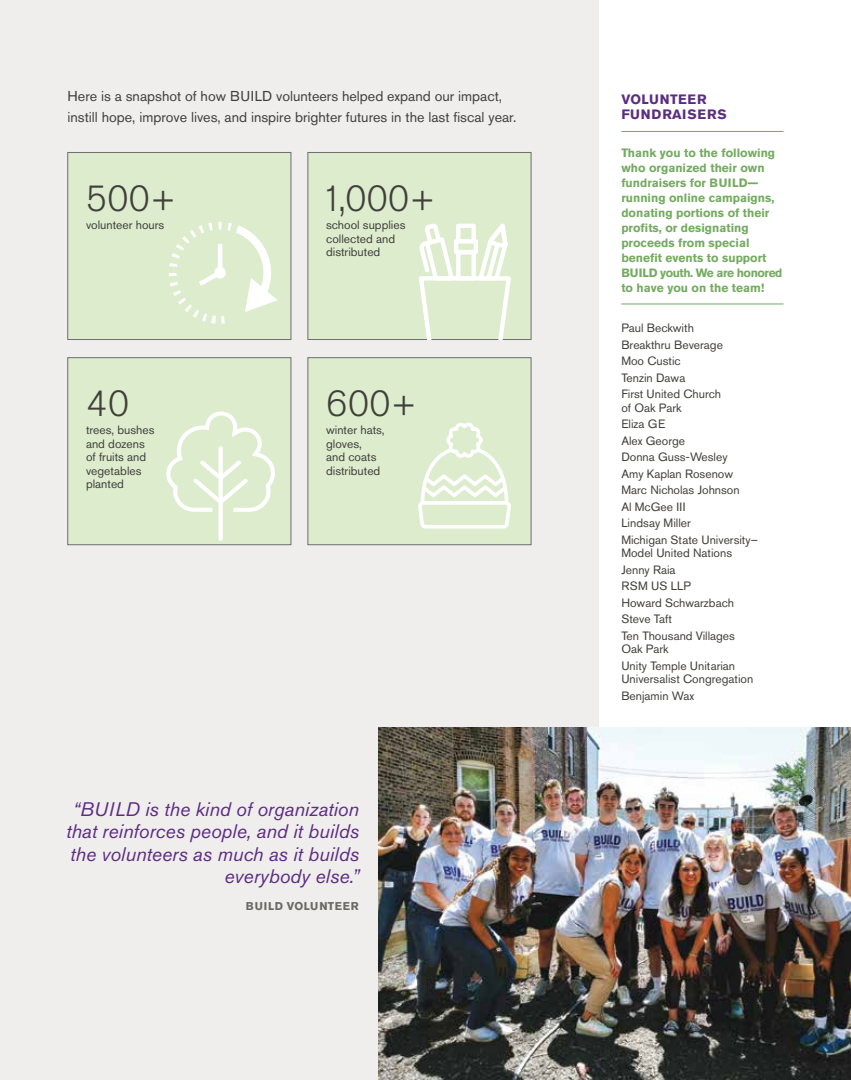
<style>
.page{position:relative;width:851px;height:1080px;background:#fff}
.page>*{position:absolute;margin:0;border:0;box-sizing:border-box;transform-origin:0 0}
.t1{font:300 36px "Akzidenz Grotesk Pro";letter-spacing:.01em;color:#403f3b}
.t2{font:italic 19.5px/22.5px "Akzidenz Grotesk Pro";color:#5b2d82;text-align:right}
.t3{font:14.25px/20.2px "Akzidenz Grotesk Pro";color:#403f3b}
.t4{font:700 13.5px/15px "Akzidenz Grotesk Pro";letter-spacing:.065em;color:#5b2d82}
.t5{font:12px/16.5px "Akzidenz Grotesk Pro";color:#403f3b}
.t6{font:700 12px/15px "Akzidenz Grotesk Pro";color:#74ab60}
.t7{font:700 11.25px "Akzidenz Grotesk Pro";letter-spacing:.055em;color:#696a64}
</style>
<div class="page">
<div style="left:0;top:0;width:598px;height:1080px;background:#f0eeed"></div>
<hr style="left:621px;top:131px;width:162px;height:1px;background:#74ab60">
<hr style="left:621px;top:304px;width:162px;height:1px;background:#74ab60">
<img style="left:378px;top:727px;width:472px;height:353px">
<div style="left:68px;top:152px;width:223px;height:188px;background:#dceccd"></div>
<div style="left:68px;top:152px;width:223px;height:188px;border:1px solid #6d6e71"></div>
<div style="left:308px;top:152px;width:223px;height:188px;background:#dceccd"></div>
<div style="left:307px;top:152px;width:224px;height:188px;border:1px solid #6d6e71"></div>
<div style="left:68px;top:358px;width:223px;height:187px;background:#dceccd"></div>
<div style="left:68px;top:357px;width:223px;height:188px;border:1px solid #6d6e71"></div>
<div style="left:308px;top:358px;width:223px;height:187px;background:#dceccd"></div>
<div style="left:307px;top:357px;width:224px;height:188px;border:1px solid #6d6e71"></div>
<svg style="left:169px;top:222px;width:108px;height:102px"></svg>
<svg style="left:416px;top:223px;width:97px;height:116px"></svg>
<svg style="left:166px;top:411px;width:109px;height:130px"></svg>
<svg style="left:418px;top:422px;width:92px;height:106px"></svg>
<p class="t3" style="left:68px;top:86px;width:450px">Here is a snapshot of how BUILD volunteers helped expand our impact, instill hope, improve lives, and inspire brighter futures in the last fiscal year.</p>
<h1 class="t1" style="left:86px;top:175px;width:92px">500+</h1>
<p class="t5" style="left:86px;top:217px;width:80px">volunteer hours</p>
<h1 class="t1" style="left:86px;top:380px;width:45px">40</h1>
<p class="t5" style="left:86px;top:423px;width:70px;line-height:13.5px">trees, bushes and dozens of fruits and vegetables planted</p>
<h1 class="t1" style="left:321px;top:175px;width:116px">1,000+</h1>
<p class="t5" style="left:326px;top:218px;width:81px;line-height:13.5px">school supplies collected and distributed</p>
<h1 class="t1" style="left:326px;top:380px;width:92px">600+</h1>
<p class="t5" style="left:326px;top:423px;width:60px;line-height:13.5px">winter hats, gloves,<br>and coats distributed</p>
<h2 class="t2" style="left:66px;top:797px;width:294px">“BUILD is the kind of organization that reinforces people, and it builds the volunteers as much as it builds everybody else.”</h2>
<p class="t7" style="left:246px;top:899px;width:115px">BUILD VOLUNTEER</p>
<p class="t4" style="left:621px;top:92px;width:107px">VOLUNTEER<br>FUNDRAISERS</p>
<p class="t6" style="left:621px;top:145px;width:163px">Thank you to the following who organized their own fundraisers for BUILD— running online campaigns, donating portions of their profits, or designating proceeds from special benefit events to support<br>BUILD youth. We are honored to have you on the team!</p>
<p class="t5" style="left:621px;top:320px;width:103px">Paul Beckwith<br>Breakthru Beverage<br>Moo Custic<br>Tenzin Dawa<br>First United Church</p>
<p class="t5" style="left:621px;top:399px;width:138px">of Oak Park<br>Eliza GE<br>Alex George<br>Donna Guss-Wesley<br>Amy Kaplan Rosenow<br>Marc Nicholas Johnson<br>Al McGee III<br>Lindsay Miller<br>Michigan State University–</p>
<p class="t5" style="left:621px;top:545px;width:115px">Model United Nations<br>Jenny Raia<br>RSM US LLP<br>Howard Schwarzbach<br>Steve Taft<br>Ten Thousand Villages</p>
<p class="t5" style="left:621px;top:641px;width:115px">Oak Park<br>Unity Temple Unitarian</p>
<p class="t5" style="left:621px;top:671px;width:133px">Universalist Congregation<br>Benjamin Wax</p>
</div>
